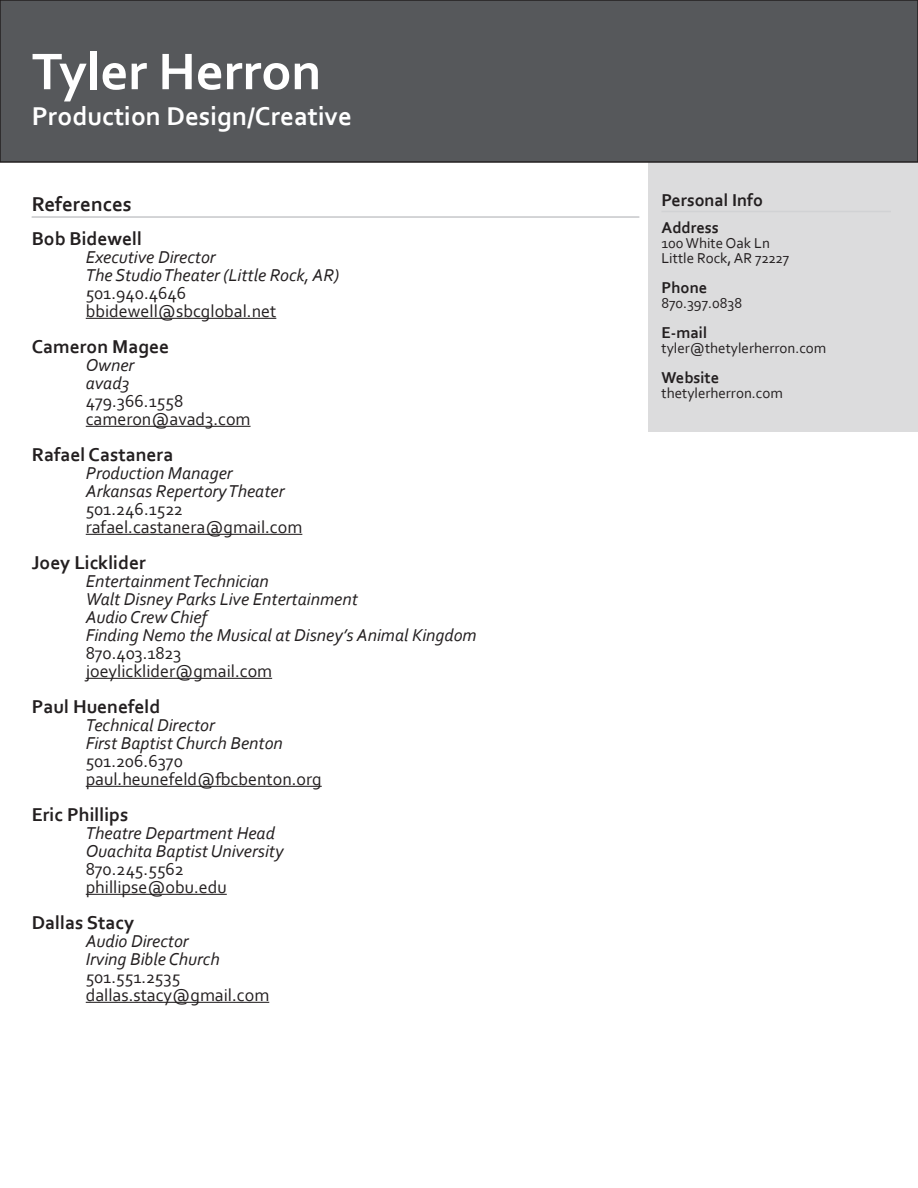
<style>
.page{position:relative;width:918px;height:1188px;background:#fff}
.page>*{position:absolute;margin:0;border:0;box-sizing:border-box;transform-origin:0 0}
.t1{font:700 54px "Corbel";color:#fff}
.t2{font:700 27px "Corbel";color:#fff}
.t3{font:700 21px "Corbel";color:#231f20}
.t4{font:700 19.5px "Corbel";color:#231f20}
.t5{font:italic 18px/18px "Corbel";color:#231f20}
.t6{font:18px/18px "Corbel";color:#231f20}
.t7{font:700 18px "Corbel";color:#231f20}
.t8{font:700 16.5px "Corbel";color:#231f20}
.t9{font:15px/15px "Corbel";color:#231f20}
</style>
<div class="page">
<div style="left:648px;top:162px;width:270px;height:270px;background:#dcdcdd"></div>
<div style="left:0;top:0;width:918px;height:162px;background:#56585b"></div>
<div style="left:0;top:0;width:918px;height:163px;border:1px solid #231f20"></div>
<hr style="left:86px;top:318px;width:190px;height:1px;background:#231f20">
<hr style="left:86px;top:426px;width:165px;height:1px;background:#231f20">
<hr style="left:86px;top:534px;width:216px;height:1px;background:#231f20">
<hr style="left:86px;top:678px;width:186px;height:1px;background:#231f20">
<hr style="left:86px;top:786px;width:236px;height:1px;background:#231f20">
<hr style="left:86px;top:894px;width:141px;height:1px;background:#231f20">
<hr style="left:86px;top:1002px;width:183px;height:1px;background:#231f20">
<hr style="left:32px;top:216px;width:607px;height:2px;background:#d1d2d4">
<hr style="left:662px;top:211px;width:229px;height:1px;background:#d1d2d4">
<h1 class="t1" style="left:32px;top:38px;width:291px">Tyler Herron</h1>
<h2 class="t2" style="left:32px;top:100px;width:322px">Production Design/Creative</h2>
<p class="t3" style="left:32px;top:192px;width:101px">References</p>
<p class="t4" style="left:32px;top:226px;width:112px">Bob Bidewell</p>
<p class="t5" style="left:86px;top:247px;width:255px">Executive Director<br>The Studio Theater (Little Rock, AR)</p>
<p class="t6" style="left:86px;top:283px;width:192px">501.940.4646 bbidewell@sbcglobal.net</p>
<p class="t4" style="left:32px;top:334px;width:139px">Cameron Magee</p>
<p class="t5" style="left:86px;top:355px;width:50px">Owner avad3</p>
<p class="t6" style="left:86px;top:391px;width:166px">479.366.1558 cameron@avad3.com</p>
<p class="t4" style="left:32px;top:442px;width:143px">Rafael Castanera</p>
<p class="t5" style="left:86px;top:463px;width:200px">Production Manager<br>Arkansas Repertory Theater</p>
<p class="t6" style="left:86px;top:499px;width:218px">501.246.1522 rafael.castanera@gmail.com</p>
<p class="t4" style="left:32px;top:550px;width:116px">Joey Licklider</p>
<p class="t5" style="left:86px;top:571px;width:392px">Entertainment Technician<br>Walt Disney Parks Live Entertainment<br>Audio Crew Chief<br>Finding Nemo the Musical at Disney’s Animal Kingdom</p>
<p class="t6" style="left:86px;top:643px;width:188px">870.403.1823 joeylicklider@gmail.com</p>
<p class="t4" style="left:32px;top:694px;width:130px">Paul Huenefeld</p>
<p class="t5" style="left:86px;top:715px;width:199px">Technical Director<br>First Baptist Church Benton</p>
<p class="t6" style="left:86px;top:751px;width:238px">501.206.6370 paul.heunefeld@fbcbenton.org</p>
<p class="t4" style="left:32px;top:802px;width:98px">Eric Phillips</p>
<p class="t5" style="left:86px;top:823px;width:199px">Theatre Department Head<br>Ouachita Baptist University</p>
<p class="t6" style="left:86px;top:859px;width:143px">870.245.5562 phillipse@obu.edu</p>
<p class="t4" style="left:32px;top:910px;width:104px">Dallas Stacy</p>
<p class="t5" style="left:86px;top:931px;width:136px">Audio Director<br>Irving Bible Church</p>
<p class="t6" style="left:86px;top:967px;width:185px">501.551.2535 dallas.stacy@gmail.com</p>
<p class="t7" style="left:662px;top:189px;width:103px">Personal Info</p>
<p class="t8" style="left:662px;top:217px;width:59px">Address</p>
<p class="t9" style="left:662px;top:235px;width:129px">100 White Oak Ln<br>Little Rock, AR 72227</p>
<p class="t8" style="left:662px;top:277px;width:47px">Phone</p>
<p class="t9" style="left:662px;top:295px;width:82px">870.397.0838</p>
<p class="t8" style="left:662px;top:322px;width:47px">E-mail</p>
<p class="t9" style="left:662px;top:340px;width:166px">tyler@thetylerherron.com</p>
<p class="t8" style="left:662px;top:367px;width:59px">Website</p>
<p class="t9" style="left:662px;top:385px;width:123px">thetylerherron.com</p>
</div>
